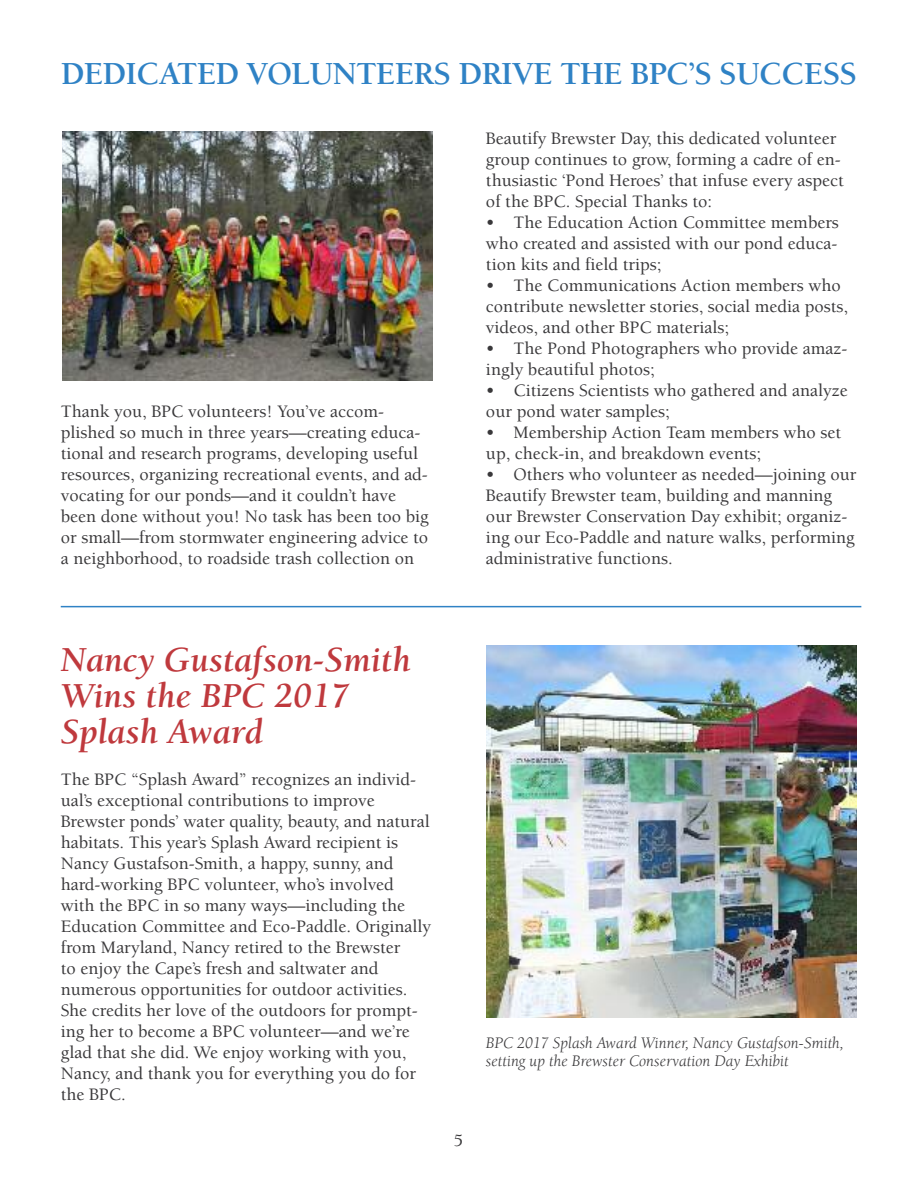
<style>
.page{position:relative;width:918px;height:1188px;background:#fff}
.page>*{position:absolute;margin:0;border:0;box-sizing:border-box;transform-origin:0 0}
.t1{font:italic 700 36px/36px "Berkeley";color:#bf393d}
.t2{font:700 33px "Berkeley";letter-spacing:-.025em;color:#2f82c5}
.t3{font:500 18px/21px "Berkeley";color:#39383a}
.t4{font:italic 16.5px/18px "Berkeley";color:#39383a}
</style>
<div class="page">
<img style="left:62px;top:132px;width:370px;height:248px">
<img style="left:486px;top:645px;width:371px;height:372px">
<hr style="left:61px;top:606px;width:800px;height:1px;background:#2f82c5">
<h2 class="t2" style="left:61px;top:61px;width:798px">DEDICATED VOLUNTEERS DRIVE THE BPC’S SUCCESS</h2>
<p class="t3" style="left:61px;top:402px;width:370px">Thank you, BPC volunteers! You’ve accom&shy;plished so much in three years—creating educa&shy;tional and research programs, developing useful resources, organizing recreational events, and ad&shy;vocating for our ponds—and it couldn’t have been done without you! No task has been too big or small—from stormwater engineering advice to a neighborhood, to roadside trash collection on</p>
<p class="t3" style="left:486px;top:129px;width:359px">Beautify Brewster Day, this dedicated volunteer group continues to grow, forming a cadre of en&shy;thusiastic ‘Pond Heroes’ that infuse every aspect of the BPC. Special Thanks to:</p>
<p class="t3" style="left:486px;top:213px;width:354px;text-align:justify">• The Education Action Committee members who created and assisted with our pond educa&shy;tion kits and field trips;</p>
<p class="t3" style="left:486px;top:276px;width:364px">• The Communications Action members who contribute newsletter stories, social media posts, videos, and other BPC materials;</p>
<p class="t3" style="left:486px;top:339px;width:363px">• The Pond Photographers who provide amaz&shy;ingly beautiful photos;</p>
<p class="t3" style="left:486px;top:381px;width:363px">• Citizens Scientists who gathered and analyze our pond water samples;</p>
<p class="t3" style="left:486px;top:423px;width:357px">• Membership Action Team members who set up, check-in, and breakdown events;</p>
<p class="t3" style="left:486px;top:465px;width:372px">• Others who volunteer as needed—joining our Beautify Brewster team, building and manning our Brewster Conservation Day exhibit; organiz&shy;ing our Eco-Paddle and nature walks, performing administrative functions.</p>
<h1 class="t1" style="left:61px;top:645px;width:352px">Nancy Gustafson-Smith<br>Wins the BPC 2017<br>Splash Award</h1>
<p class="t3" style="left:61px;top:770px;width:372px">The BPC “Splash Award” recognizes an individ&shy;ual’s exceptional contributions to improve Brewster ponds’ water quality, beauty, and natural habitats. This year’s Splash Award recipient is Nancy Gustafson-Smith, a happy, sunny, and hard-working BPC volunteer, who’s involved with the BPC in so many ways—including the Education Committee and Eco-Paddle. Originally from Maryland, Nancy retired to the Brewster<br>to enjoy the Cape’s fresh and saltwater and numerous opportunities for outdoor activities.<br>She credits her love of the outdoors for prompt&shy;ing her to become a BPC volunteer—and we’re glad that she did. We enjoy working with you, Nancy, and thank you for everything you do for the BPC.</p>
<p class="t3" style="left:454px;top:1131px;width:11px">5</p>
<p class="t4" style="left:486px;top:1035px;width:359px">BPC 2017 Splash Award Winner, Nancy Gustafson-Smith, setting up the Brewster Conservation Day Exhibit</p>
</div>
